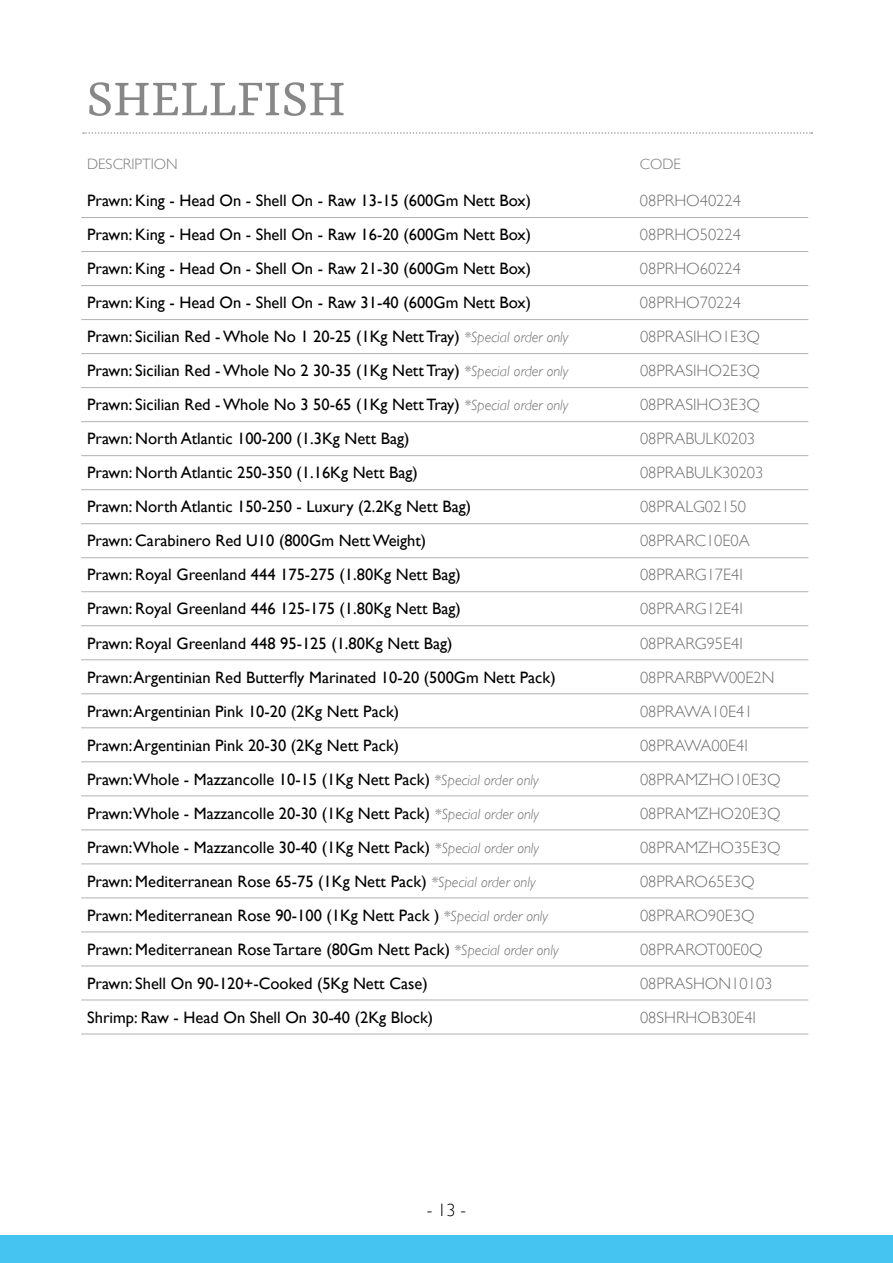
<style>
.page{position:relative;width:893px;height:1263px;background:#fff}
.page>*{position:absolute;margin:0;border:0;box-sizing:border-box;transform-origin:0 0}
.t1{font:57px "Rasa";color:#878787}
.t2{font:300 18px "Gill Sans";color:#000}
.t3{font:16.5px "Gill Sans";color:#000}
.t4{font:300 16.5px "Gill Sans";color:#706f6f}
.t5{font:300 15px "Gill Sans";color:#7c7b7b}
.s1{font-weight:300;font-style:italic;font-size:15px;color:#706f6f}
</style>
<div class="page">
<hr style="left:81px;top:1033px;width:553px;height:1px;background:#b3b2b2">
<hr style="left:634px;top:1033px;width:174px;height:1px;background:#b3b2b2">
<hr style="left:81px;top:217px;width:553px;height:1px;background:#b3b2b2">
<hr style="left:634px;top:217px;width:174px;height:1px;background:#b3b2b2">
<hr style="left:81px;top:251px;width:553px;height:1px;background:#b3b2b2">
<hr style="left:634px;top:251px;width:174px;height:1px;background:#b3b2b2">
<hr style="left:81px;top:285px;width:553px;height:1px;background:#b3b2b2">
<hr style="left:634px;top:285px;width:174px;height:1px;background:#b3b2b2">
<hr style="left:81px;top:523px;width:553px;height:1px;background:#b3b2b2">
<hr style="left:634px;top:523px;width:174px;height:1px;background:#b3b2b2">
<hr style="left:81px;top:625px;width:553px;height:1px;background:#b3b2b2">
<hr style="left:634px;top:625px;width:174px;height:1px;background:#b3b2b2">
<hr style="left:81px;top:659px;width:553px;height:1px;background:#b3b2b2">
<hr style="left:634px;top:659px;width:174px;height:1px;background:#b3b2b2">
<hr style="left:81px;top:693px;width:553px;height:1px;background:#b3b2b2">
<hr style="left:634px;top:693px;width:174px;height:1px;background:#b3b2b2">
<hr style="left:81px;top:795px;width:553px;height:1px;background:#b3b2b2">
<hr style="left:634px;top:795px;width:174px;height:1px;background:#b3b2b2">
<hr style="left:81px;top:829px;width:553px;height:1px;background:#b3b2b2">
<hr style="left:634px;top:829px;width:174px;height:1px;background:#b3b2b2">
<hr style="left:81px;top:319px;width:553px;height:1px;background:#b3b2b2">
<hr style="left:634px;top:319px;width:174px;height:1px;background:#b3b2b2">
<hr style="left:81px;top:353px;width:553px;height:1px;background:#b3b2b2">
<hr style="left:634px;top:353px;width:174px;height:1px;background:#b3b2b2">
<hr style="left:81px;top:387px;width:553px;height:1px;background:#b3b2b2">
<hr style="left:634px;top:387px;width:174px;height:1px;background:#b3b2b2">
<hr style="left:81px;top:421px;width:553px;height:1px;background:#b3b2b2">
<hr style="left:634px;top:421px;width:174px;height:1px;background:#b3b2b2">
<hr style="left:81px;top:455px;width:553px;height:1px;background:#b3b2b2">
<hr style="left:634px;top:455px;width:174px;height:1px;background:#b3b2b2">
<hr style="left:81px;top:489px;width:553px;height:1px;background:#b3b2b2">
<hr style="left:634px;top:489px;width:174px;height:1px;background:#b3b2b2">
<hr style="left:81px;top:557px;width:553px;height:1px;background:#b3b2b2">
<hr style="left:634px;top:557px;width:174px;height:1px;background:#b3b2b2">
<hr style="left:81px;top:591px;width:553px;height:1px;background:#b3b2b2">
<hr style="left:634px;top:591px;width:174px;height:1px;background:#b3b2b2">
<hr style="left:81px;top:727px;width:553px;height:1px;background:#b3b2b2">
<hr style="left:634px;top:727px;width:174px;height:1px;background:#b3b2b2">
<hr style="left:81px;top:761px;width:553px;height:1px;background:#b3b2b2">
<hr style="left:634px;top:761px;width:174px;height:1px;background:#b3b2b2">
<hr style="left:81px;top:863px;width:553px;height:1px;background:#b3b2b2">
<hr style="left:634px;top:863px;width:174px;height:1px;background:#b3b2b2">
<hr style="left:81px;top:897px;width:553px;height:1px;background:#b3b2b2">
<hr style="left:634px;top:897px;width:174px;height:1px;background:#b3b2b2">
<hr style="left:81px;top:931px;width:553px;height:1px;background:#b3b2b2">
<hr style="left:634px;top:931px;width:174px;height:1px;background:#b3b2b2">
<hr style="left:81px;top:965px;width:553px;height:1px;background:#b3b2b2">
<hr style="left:634px;top:965px;width:174px;height:1px;background:#b3b2b2">
<hr style="left:81px;top:999px;width:553px;height:1px;background:#b3b2b2">
<hr style="left:634px;top:999px;width:174px;height:1px;background:#b3b2b2">
<svg style="left:83px;top:132px;width:729px;height:2px"></svg>
<div style="left:0;top:1235px;width:893px;height:28px;background:#46c4f1"></div>
<h1 class="t1" style="left:87px;top:66px;width:261px">SHELLFISH</h1>
<p class="t5" style="left:87px;top:152px;width:92px">DESCRIPTION</p>
<p class="t5" style="left:640px;top:152px;width:42px">CODE</p>
<p class="t3" style="left:87px;top:191px;width:445px">Prawn: King - Head On - Shell On - Raw 13-15 (600Gm Nett Box)</p>
<p class="t4" style="left:640px;top:188px;width:103px">08PRHO40224</p>
<p class="t3" style="left:87px;top:225px;width:445px">Prawn: King - Head On - Shell On - Raw 16-20 (600Gm Nett Box)</p>
<p class="t4" style="left:640px;top:222px;width:103px">08PRHO50224</p>
<p class="t3" style="left:87px;top:259px;width:445px">Prawn: King - Head On - Shell On - Raw 21-30 (600Gm Nett Box)</p>
<p class="t4" style="left:640px;top:256px;width:103px">08PRHO60224</p>
<p class="t3" style="left:87px;top:293px;width:445px">Prawn: King - Head On - Shell On - Raw 31-40 (600Gm Nett Box)</p>
<p class="t4" style="left:640px;top:290px;width:103px">08PRHO70224</p>
<p class="t3" style="left:87px;top:327px;width:483px">Prawn: Sicilian Red - Whole No 1 20-25 (1Kg Nett Tray) <span class="s1">*Special order only</span></p>
<p class="t4" style="left:640px;top:324px;width:122px">08PRASIHO1E3Q</p>
<p class="t3" style="left:87px;top:361px;width:483px">Prawn: Sicilian Red - Whole No 2 30-35 (1Kg Nett Tray) <span class="s1">*Special order only</span></p>
<p class="t4" style="left:640px;top:358px;width:122px">08PRASIHO2E3Q</p>
<p class="t3" style="left:87px;top:395px;width:483px">Prawn: Sicilian Red - Whole No 3 50-65 (1Kg Nett Tray) <span class="s1">*Special order only</span></p>
<p class="t4" style="left:640px;top:392px;width:122px">08PRASIHO3E3Q</p>
<p class="t3" style="left:87px;top:429px;width:324px">Prawn: North Atlantic 100-200 (1.3Kg Nett Bag)</p>
<p class="t4" style="left:640px;top:426px;width:117px">08PRABULK0203</p>
<p class="t3" style="left:87px;top:463px;width:332px">Prawn: North Atlantic 250-350 (1.16Kg Nett Bag)</p>
<p class="t4" style="left:640px;top:460px;width:125px">08PRABULK30203</p>
<p class="t3" style="left:87px;top:497px;width:385px">Prawn: North Atlantic 150-250 - Luxury (2.2Kg Nett Bag)</p>
<p class="t4" style="left:640px;top:494px;width:108px">08PRALG02150</p>
<p class="t3" style="left:87px;top:531px;width:341px">Prawn: Carabinero Red U10 (800Gm Nett Weight)</p>
<p class="t4" style="left:640px;top:528px;width:111px">08PRARC10E0A</p>
<p class="t3" style="left:87px;top:565px;width:375px">Prawn: Royal Greenland 444 175-275 (1.80Kg Nett Bag)</p>
<p class="t4" style="left:640px;top:562px;width:104px">08PRARG17E4I</p>
<p class="t3" style="left:87px;top:599px;width:375px">Prawn: Royal Greenland 446 125-175 (1.80Kg Nett Bag)</p>
<p class="t4" style="left:640px;top:596px;width:104px">08PRARG12E4I</p>
<p class="t3" style="left:87px;top:633px;width:367px">Prawn: Royal Greenland 448 95-125 (1.80Kg Nett Bag)</p>
<p class="t4" style="left:640px;top:630px;width:104px">08PRARG95E4I</p>
<p class="t3" style="left:87px;top:667px;width:470px">Prawn: Argentinian Red Butterfly Marinated 10-20 (500Gm Nett Pack)</p>
<p class="t4" style="left:640px;top:664px;width:136px">08PRARBPW00E2N</p>
<p class="t3" style="left:87px;top:701px;width:314px">Prawn: Argentinian Pink 10-20 (2Kg Nett Pack)</p>
<p class="t4" style="left:640px;top:698px;width:114px">08PRAWA10E41</p>
<p class="t3" style="left:87px;top:735px;width:314px">Prawn: Argentinian Pink 20-30 (2Kg Nett Pack)</p>
<p class="t4" style="left:640px;top:732px;width:109px">08PRAWA00E4I</p>
<p class="t3" style="left:87px;top:769px;width:453px">Prawn:Whole - Mazzancolle 10-15 (1Kg Nett Pack) <span class="s1">*Special order only</span></p>
<p class="t4" style="left:640px;top:766px;width:142px">08PRAMZHO10E3Q</p>
<p class="t3" style="left:87px;top:803px;width:454px">Prawn:Whole - Mazzancolle 20-30 (1Kg Nett Pack) <span class="s1">*Special order only</span></p>
<p class="t4" style="left:640px;top:800px;width:142px">08PRAMZHO20E3Q</p>
<p class="t3" style="left:87px;top:837px;width:454px">Prawn:Whole - Mazzancolle 30-40 (1Kg Nett Pack) <span class="s1">*Special order only</span></p>
<p class="t4" style="left:640px;top:834px;width:142px">08PRAMZHO35E3Q</p>
<p class="t3" style="left:87px;top:871px;width:450px">Prawn: Mediterranean Rose 65-75 (1Kg Nett Pack) <span class="s1">*Special order only</span></p>
<p class="t4" style="left:640px;top:868px;width:116px">08PRARO65E3Q</p>
<p class="t3" style="left:87px;top:905px;width:462px">Prawn: Mediterranean Rose 90-100 (1Kg Nett Pack ) <span class="s1">*Special order only</span></p>
<p class="t4" style="left:640px;top:902px;width:116px">08PRARO90E3Q</p>
<p class="t3" style="left:87px;top:939px;width:473px">Prawn: Mediterranean Rose Tartare (80Gm Nett Pack) <span class="s1">*Special order only</span></p>
<p class="t4" style="left:640px;top:936px;width:124px">08PRAROT00E0Q</p>
<p class="t3" style="left:87px;top:973px;width:342px">Prawn: Shell On 90-120+-Cooked (5Kg Nett Case)</p>
<p class="t4" style="left:640px;top:970px;width:134px">08PRASHON10103</p>
<p class="t3" style="left:87px;top:1007px;width:348px">Shrimp: Raw - Head On Shell On 30-40 (2Kg Block)</p>
<p class="t4" style="left:640px;top:1004px;width:118px">08SHRHOB30E4I</p>
<p class="t2" style="left:427px;top:1196px;width:41px">- 13 -</p>
</div>
